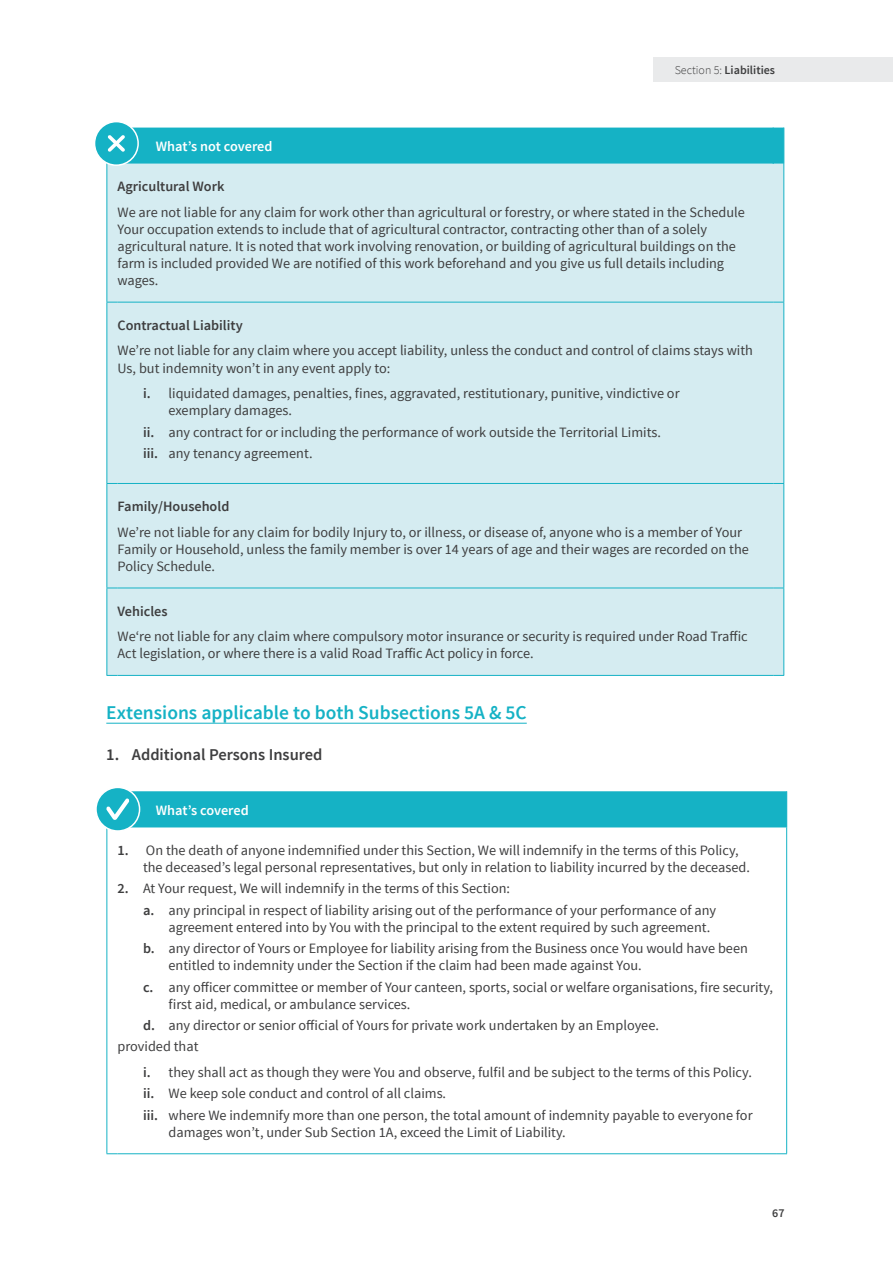
<style>
.page{position:relative;width:893px;height:1263px;background:#fff}
.page>*{position:absolute;margin:0;border:0;box-sizing:border-box;transform-origin:0 0}
._2_Sub_Heading{font:600 19.5px "Source Sans Pro";color:#15b2c5}
._3_Sub_Heading{font:600 16.5px "Source Sans Pro";color:#3e3e3f}
.Table__Body{font:14.25px/17.1px "Source Sans Pro";color:#3e3e3f}
.Table__Semibold_Body{font:600 14.25px "Source Sans Pro";color:#3e3e3f}
.Table__White_Semibol{font:600 14.25px "Source Sans Pro";color:#fff}
.t1{font:600 12px "Source Sans Pro";color:#3e3e3f}
.s1{font-weight:300}
.s2{font-weight:600}
</style>
<div class="page">
<div style="left:653px;top:57px;width:240px;height:24px;background:#e9eaeb"></div>
<hr style="left:106px;top:723px;width:421px;height:1px;background:#15b2c5">
<div style="left:107px;top:164px;width:676px;height:511px;background:#d5ecf1"></div>
<hr style="left:106px;top:164px;width:1px;height:138px;background:#15b2c5">
<hr style="left:783px;top:164px;width:1px;height:138px;background:#15b2c5">
<hr style="left:106px;top:302px;width:1px;height:181px;background:#15b2c5">
<hr style="left:117px;top:302px;width:656px;height:1px;background:#15b2c5">
<hr style="left:783px;top:302px;width:1px;height:181px;background:#15b2c5">
<hr style="left:106px;top:484px;width:1px;height:104px;background:#15b2c5">
<hr style="left:117px;top:483px;width:656px;height:1px;background:#15b2c5">
<hr style="left:783px;top:484px;width:1px;height:104px;background:#15b2c5">
<hr style="left:106px;top:588px;width:1px;height:87px;background:#15b2c5">
<hr style="left:117px;top:588px;width:656px;height:1px;background:#15b2c5">
<hr style="left:117px;top:675px;width:656px;height:1px;background:#15b2c5">
<hr style="left:783px;top:588px;width:1px;height:87px;background:#15b2c5">
<hr style="left:106px;top:827px;width:1px;height:326px;background:#15b2c5">
<hr style="left:117px;top:1153px;width:659px;height:1px;background:#15b2c5">
<hr style="left:786px;top:827px;width:1px;height:326px;background:#15b2c5">
<div style="left:95px;top:122px;width:43px;height:43px;background:#15b2c5;border-radius:50%"></div>
<div style="left:94px;top:121px;width:45px;height:45px;border:2px solid #fff;border-radius:50%"></div>
<div style="left:107px;top:128px;width:677px;height:36px;background:#15b2c5"></div>
<svg style="left:96px;top:787px;width:44px;height:44px"></svg>
<div style="left:95px;top:787px;width:45px;height:45px;border:2px solid #fff;border-radius:50%"></div>
<div style="left:106px;top:791px;width:681px;height:36px;background:#15b2c5"></div>
<p class="t1" style="left:675px;top:62px;width:102px"><span class="s1">Section 5:</span> Liabilities</p>
<p class="Table__White_Semibol" style="left:156px;top:137px;width:118px">What’s not covered</p>
<p class="Table__Semibold_Body" style="left:117px;top:177px;width:108px">Agricultural Work</p>
<p class="Table__Body" style="left:117px;top:204px;width:629px">We are not liable for any claim for work other than agricultural or forestry, or where stated in the Schedule Your occupation extends to include that of agricultural contractor, contracting other than of a solely agricultural nature. It is noted that work involving renovation, or building of agricultural buildings on the farm is included provided We are notified of this work beforehand and you give us full details including wages.</p>
<p class="Table__Semibold_Body" style="left:117px;top:316px;width:127px">Contractual Liability</p>
<p class="Table__Body" style="left:117px;top:342px;width:637px">We’re not liable for any claim where you accept liability, unless the conduct and control of claims stays with<br>Us, but indemnity won’t in any event apply to:</p>
<p class="Table__Body" style="left:169px;top:385px;width:513px;text-indent:-26px"><span class="s2">i.</span> liquidated damages, penalties, fines, aggravated, restitutionary, punitive, vindictive or exemplary damages.</p>
<p class="Table__Body" style="left:143px;top:424px;width:520px"><span class="s2">ii.</span> any contract for or including the performance of work outside the Territorial Limits.</p>
<p class="Table__Body" style="left:143px;top:445px;width:171px"><span class="s2">iii.</span> any tenancy agreement.</p>
<p class="Table__Semibold_Body" style="left:117px;top:497px;width:113px">Family/Household</p>
<p class="Table__Body" style="left:117px;top:524px;width:633px">We’re not liable for any claim for bodily Injury to, or illness, or disease of, anyone who is a member of Your<br>Family or Household, unless the family member is over 14 years of age and their wages are recorded on the<br>Policy Schedule.</p>
<p class="Table__Semibold_Body" style="left:117px;top:602px;width:52px">Vehicles</p>
<p class="Table__Body" style="left:117px;top:628px;width:632px">We‘re not liable for any claim where compulsory motor insurance or security is required under Road Traffic<br>Act legislation, or where there is a valid Road Traffic Act policy in force.</p>
<p class="_2_Sub_Heading" style="left:106px;top:700px;width:422px">Extensions applicable to both Subsections 5A &amp; 5C</p>
<p class="_3_Sub_Heading" style="left:106px;top:744px;width:218px">1. Additional Persons Insured</p>
<p class="Table__White_Semibol" style="left:156px;top:801px;width:94px">What’s covered</p>
<p class="Table__Body" style="left:143px;top:842px;width:608px;text-indent:-26px"><span class="s2">1.</span> On the death of anyone indemnified under this Section, We will indemnify in the terms of this Policy, the deceased’s legal personal representatives, but only in relation to liability incurred by the deceased.</p>
<p class="Table__Body" style="left:117px;top:880px;width:394px"><span class="s2">2.</span> At Your request, We will indemnify in the terms of this Section:</p>
<p class="Table__Body" style="left:169px;top:901px;width:549px;text-indent:-26px"><span class="s2">a.</span> any principal in respect of liability arising out of the performance of your performance of any agreement entered into by You with the principal to the extent required by such agreement.</p>
<p class="Table__Body" style="left:169px;top:940px;width:581px;text-indent:-26px"><span class="s2">b.</span> any director of Yours or Employee for liability arising from the Business once You would have been entitled to indemnity under the Section if the claim had been made against You.</p>
<p class="Table__Body" style="left:169px;top:978px;width:606px;text-indent:-26px"><span class="s2">c.</span> any officer committee or member of Your canteen, sports, social or welfare organisations, fire security, first aid, medical, or ambulance services.</p>
<p class="Table__Body" style="left:143px;top:1017px;width:517px"><span class="s2">d.</span> any director or senior official of Yours for private work undertaken by an Employee.</p>
<p class="Table__Body" style="left:117px;top:1038px;width:82px">provided that</p>
<p class="Table__Body" style="left:143px;top:1064px;width:610px"><span class="s2">i.</span> they shall act as though they were You and observe, fulfil and be subject to the terms of this Policy.</p>
<p class="Table__Body" style="left:143px;top:1085px;width:305px"><span class="s2">ii.</span> We keep sole conduct and control of all claims.</p>
<p class="Table__Body" style="left:169px;top:1106px;width:586px;text-indent:-26px"><span class="s2">iii.</span> where We indemnify more than one person, the total amount of indemnity payable to everyone for damages won’t, under Sub Section 1A, exceed the Limit of Liability.</p>
<p class="t1" style="left:772px;top:1206px;width:14px">67</p>
</div>
